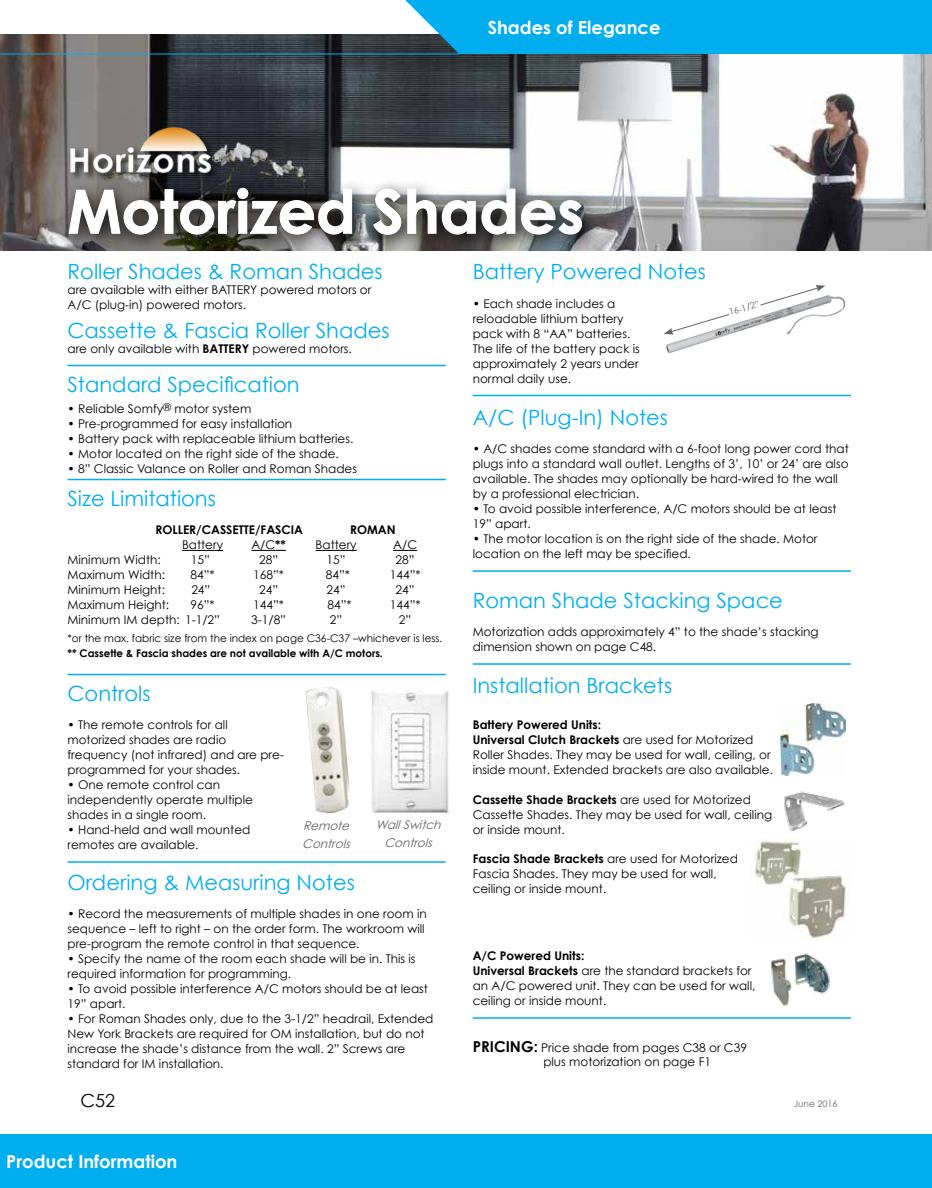
<style>
.page{position:relative;width:932px;height:1188px;background:#fff}
.page>*{position:absolute;margin:0;border:0;box-sizing:border-box;transform-origin:0 0}
.t1{font:700 60px "Century Gothic";color:#fff}
.t2{font:21px "Century Gothic";color:#00aeef}
.t3{font:700 18px "Century Gothic";color:#fff}
.t4{font:18px "Century Gothic";color:#000}
.t5{font:12px/15px "Century Gothic";color:#000}
.t6{font:italic 12px/18px "Century Gothic";color:#636466;text-align:center}
.t7{font:700 12px "Century Gothic";color:#000}
.t8{font:10.5px "Century Gothic";color:#000}
.t9{font:700 10.5px "Century Gothic";color:#000}
.t10{font:9px "Century Gothic";color:#636466}
.s1{font-weight:700}
.s2{font-size:10.5px}
.s3{font-weight:700;font-size:15px}
</style>
<div class="page">
<hr style="left:472px;top:395px;width:378px;height:1px;background:#00aeef">
<hr style="left:472px;top:570px;width:378px;height:2px;background:#00aeef">
<hr style="left:472px;top:663px;width:378px;height:2px;background:#00aeef">
<hr style="left:472px;top:1017px;width:378px;height:2px;background:#00aeef">
<hr style="left:182px;top:550px;width:41px;height:1px;background:#000">
<svg style="left:251px;top:550px;width:35px;height:1px"></svg>
<hr style="left:315px;top:550px;width:42px;height:1px;background:#000">
<svg style="left:393px;top:550px;width:24px;height:1px"></svg>
<hr style="left:68px;top:365px;width:378px;height:1px;background:#00aeef">
<hr style="left:68px;top:479px;width:378px;height:1px;background:#00aeef">
<hr style="left:68px;top:674px;width:378px;height:1px;background:#00aeef">
<hr style="left:68px;top:861px;width:378px;height:2px;background:#00aeef">
<img style="left:0;top:55px;width:932px;height:196px">
<img style="left:770px;top:953px;width:60px;height:54px">
<svg style="left:59px;top:178px;width:541px;height:73px"></svg>
<svg style="left:68px;top:188px;width:284px;height:47px;background:#535351"></svg>
<svg style="left:373px;top:188px;width:28px;height:47px"></svg>
<svg style="left:407px;top:188px;width:175px;height:47px;background:#7b7d7d"></svg>
<div style="left:68px;top:126px;width:162px;height:56px;background:#000;opacity:.75"></div>
<img style="left:68px;top:127px;width:153px;height:46px">
<img style="left:371px;top:690px;width:78px;height:123px">
<img style="left:305px;top:687px;width:45px;height:127px">
<img style="left:755px;top:840px;width:92px;height:100px">
<img style="left:666px;top:295px;width:180px;height:59px">
<svg style="left:664px;top:285px;width:161px;height:49px"></svg>
<img style="left:784px;top:791px;width:61px;height:41px">
<img style="left:780px;top:704px;width:65px;height:72px">
<div style="left:0;top:1134px;width:932px;height:54px;background:#00aeef"></div>
<svg style="left:0;top:0;width:932px;height:55px"></svg>
<h3 class="t3" style="left:488px;top:16px;width:174px">Shades of Elegance</h3>
<h1 class="t1" style="left:68px;top:174px;width:517px">Motorized Shades</h1>
<h2 class="t2" style="left:68px;top:259px;width:316px">Roller Shades &amp; Roman Shades</h2>
<p class="t5" style="left:68px;top:282px;width:305px">are available with either BATTERY powered motors or<br>A/C (plug-in) powered motors.</p>
<h2 class="t2" style="left:68px;top:317px;width:323px">Cassette &amp; Fascia Roller Shades</h2>
<p class="t5" style="left:68px;top:341px;width:286px">are only available with <span class="s1">BATTERY</span> powered motors.</p>
<h2 class="t2" style="left:68px;top:371px;width:234px">Standard Specification</h2>
<p class="t5" style="left:68px;top:401px;width:185px">• Reliable Somfy<span class="s2">®</span> motor system</p>
<p class="t5" style="left:67px;top:416px;width:226px">• Pre-programmed for easy installation</p>
<p class="t5" style="left:67px;top:431px;width:287px">• Battery pack with replaceable lithium batteries.</p>
<p class="t5" style="left:67px;top:446px;width:273px">• Motor located on the right side of the shade.</p>
<p class="t5" style="left:67px;top:461px;width:291px">• 8” Classic Valance on Roller and Roman Shades</p>
<h2 class="t2" style="left:68px;top:485px;width:150px">Size Limitations</h2>
<p class="t7" style="left:155px;top:522px;width:149px">ROLLER/CASSETTE/FASCIA</p>
<p class="t7" style="left:350px;top:522px;width:47px">ROMAN</p>
<p class="t5" style="left:182px;top:537px;width:43px">Battery</p>
<p class="t5" style="left:251px;top:537px;width:36px">A/C<span class="s1">**</span></p>
<p class="t5" style="left:315px;top:537px;width:43px">Battery</p>
<p class="t5" style="left:393px;top:537px;width:25px">A/C</p>
<p class="t5" style="left:68px;top:552px;width:95px">Minimum Width:</p>
<p class="t5" style="left:191px;top:552px;width:21px">15”</p>
<p class="t5" style="left:259px;top:552px;width:21px">28”</p>
<p class="t5" style="left:326px;top:552px;width:21px">15”</p>
<p class="t5" style="left:395px;top:552px;width:21px">28”</p>
<p class="t5" style="left:68px;top:567px;width:99px">Maximum Width:</p>
<p class="t5" style="left:190px;top:567px;width:26px">84”*</p>
<p class="t5" style="left:253px;top:567px;width:32px">168”*</p>
<p class="t5" style="left:326px;top:567px;width:26px">84”*</p>
<p class="t5" style="left:390px;top:567px;width:32px">144”*</p>
<p class="t5" style="left:68px;top:582px;width:99px">Minimum Height:</p>
<p class="t5" style="left:191px;top:582px;width:20px">24”</p>
<p class="t5" style="left:259px;top:582px;width:21px">24”</p>
<p class="t5" style="left:326px;top:582px;width:21px">24”</p>
<p class="t5" style="left:395px;top:582px;width:21px">24”</p>
<p class="t5" style="left:68px;top:597px;width:103px">Maximum Height:</p>
<p class="t5" style="left:190px;top:597px;width:26px">96”*</p>
<p class="t5" style="left:253px;top:597px;width:32px">144”*</p>
<p class="t5" style="left:327px;top:597px;width:26px">84”*</p>
<p class="t5" style="left:390px;top:597px;width:32px">144”*</p>
<p class="t5" style="left:68px;top:612px;width:154px">Minimum IM depth: 1-1/2”</p>
<p class="t5" style="left:251px;top:612px;width:36px">3-1/8”</p>
<p class="t5" style="left:330px;top:612px;width:14px">2”</p>
<p class="t5" style="left:399px;top:612px;width:14px">2”</p>
<p class="t8" style="left:68px;top:632px;width:376px">*or the max. fabric size from the index on page C36-C37 –whichever is less.</p>
<p class="t9" style="left:68px;top:647px;width:317px">** Cassette &amp; Fascia shades are not available with A/C motors.</p>
<h2 class="t2" style="left:68px;top:680px;width:85px">Controls</h2>
<p class="t5" style="left:68px;top:717px;width:218px">• The remote controls for all motorized shades are radio frequency (not infrared) and are pre&shy;programmed for your shades.</p>
<p class="t5" style="left:68px;top:777px;width:187px">• One remote control can independently operate multiple shades in a single room.</p>
<p class="t5" style="left:68px;top:822px;width:184px">• Hand-held and wall mounted remotes are available.</p>
<h2 class="t2" style="left:68px;top:869px;width:289px">Ordering &amp; Measuring Notes</h2>
<p class="t5" style="left:68px;top:906px;width:361px">• Record the measurements of multiple shades in one room in sequence – left to right – on the order form. The workroom will pre-program the remote control in that sequence.</p>
<p class="t5" style="left:68px;top:951px;width:349px">• Specify the name of the room each shade will be in. This is required information for programming.</p>
<p class="t5" style="left:68px;top:981px;width:362px">• To avoid possible interference A/C motors should be at least<br>19” apart.</p>
<p class="t5" style="left:68px;top:1011px;width:367px">• For Roman Shades only, due to the 3-1/2” headrail, Extended New York Brackets are required for OM installation, but do not increase the shade’s distance from the wall. 2” Screws are standard for IM installation.</p>
<p class="t6" style="left:376px;top:816px;width:70px">WallSwitch<br>Controls</p>
<p class="t6" style="left:302px;top:817px;width:53px;text-align:left">Remote<br>Controls</p>
<h2 class="t2" style="left:472px;top:259px;width:235px">Battery Powered Notes</h2>
<p class="t5" style="left:472px;top:296px;width:168px">• Each shade includes a reloadable lithium battery pack with 8 “AA” batteries.<br>The life of the battery pack is approximately 2 years under normal daily use.</p>
<h2 class="t2" style="left:472px;top:404px;width:197px">A/C (Plug-In) Notes</h2>
<p class="t5" style="left:472px;top:441px;width:377px">• A/C shades come standard with a 6-foot long power cord that plugs into a standard wall outlet. Lengths of 3’, 10’ or 24’ are also available. The shades may optionally be hard-wired to the wall by a professional electrician.</p>
<p class="t5" style="left:472px;top:501px;width:365px">• To avoid possible interference, A/C motors should be at least<br>19” apart.</p>
<p class="t5" style="left:472px;top:531px;width:346px">• The motor location is on the right side of the shade. Motor location on the left may be specified.</p>
<h2 class="t2" style="left:472px;top:587px;width:312px">Roman Shade Stacking Space</h2>
<p class="t5" style="left:472px;top:624px;width:347px">Motorization adds approximately 4” to the shade’s stacking dimension shown on page C48.</p>
<h2 class="t2" style="left:472px;top:673px;width:201px">Installation Brackets</h2>
<p class="t5" style="left:472px;top:717px;width:302px"><span class="s1">Battery Powered Units:<br>Universal Clutch Brackets</span> are used for Motorized Roller Shades. They may be used for wall, ceiling, or inside mount. Extended brackets are also available.</p>
<p class="t5" style="left:472px;top:792px;width:301px"><span class="s1">Cassette Shade Brackets</span> are used for Motorized<br>Cassette Shades. They may be used for wall, ceiling or inside mount.</p>
<p class="t5" style="left:472px;top:851px;width:267px"><span class="s1">Fascia Shade Brackets</span> are used for Motorized<br>Fascia Shades. They may be used for wall, ceiling or inside mount.</p>
<p class="t10" style="left:727px;top:307px;width:33px;rotate:-16deg">16-1/2”</p>
<p class="t5" style="left:472px;top:948px;width:284px"><span class="s1">A/C Powered Units:<br>Universal Brackets</span> are the standard brackets for an A/C powered unit. They can be used for wall, ceiling or inside mount.</p>
<p class="t5" style="left:543px;top:1040px;width:205px;line-height:14.4px;text-indent:-71px"><span class="s3">PRICING:</span> Price shade from pages C38 or C39 plus motorization on page F1</p>
<h3 class="t4" style="left:81px;top:1090px;width:36px">C52</h3>
<p class="t10" style="left:793px;top:1098px;width:45px">June 2016</p>
<h3 class="t3" style="left:6px;top:1150px;width:173px">Product Information</h3>
</div>
